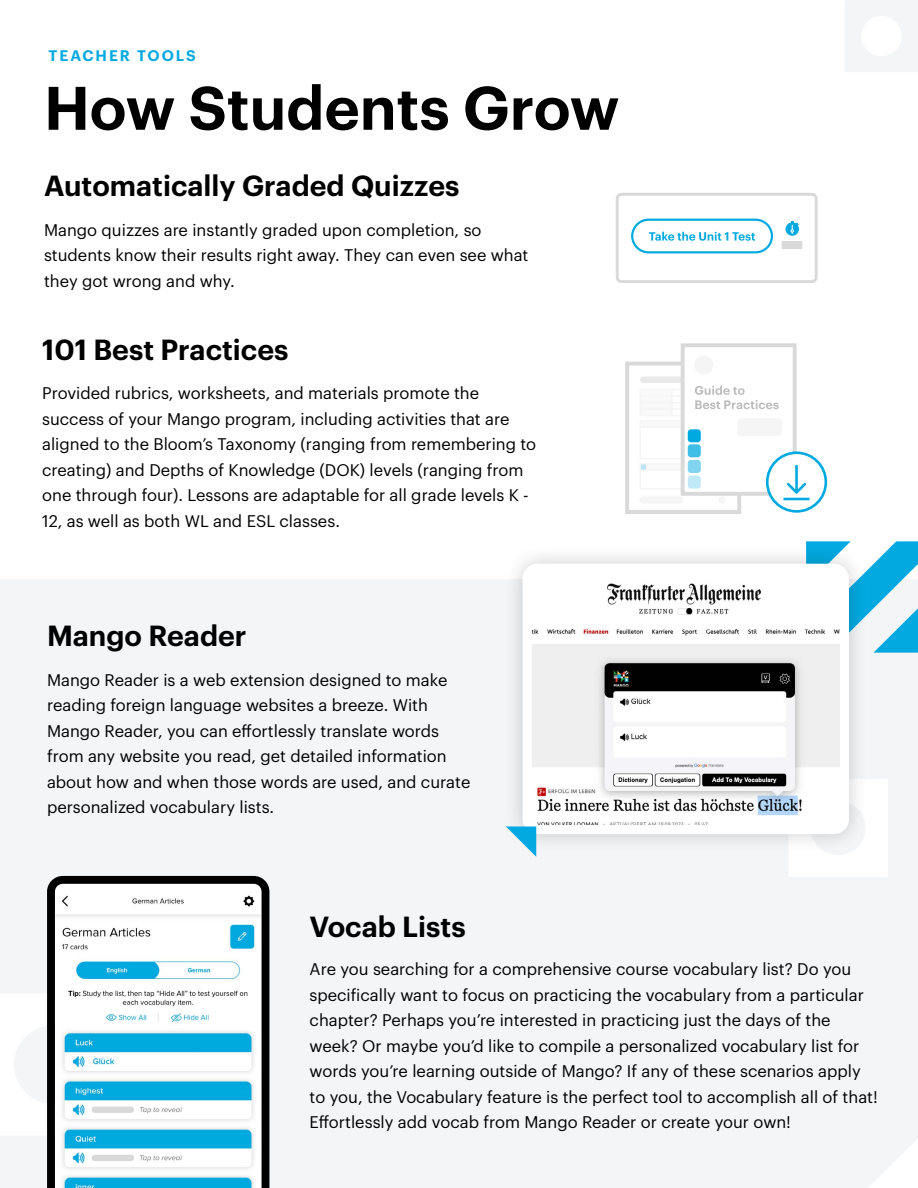
<style>
.page{position:relative;width:918px;height:1188px;background:#fff}
.page>*{position:absolute;margin:0;border:0;box-sizing:border-box;transform-origin:0 0}
.t1{font:600 60px "Graphik";color:#000}
.t2{font:600 28.5px "Graphik";color:#000}
.t3{font:16.5px/25.5px "Graphik";color:#000}
.t4{font:600 15px "Graphik";letter-spacing:.13em;color:#02a9e0}
</style>
<div class="page">
<div style="left:0;top:580px;width:918px;height:608px;background:#f3f5f7"></div>
<div style="left:616px;top:193px;width:202px;height:90px;border:3px solid #d9d9d9;border-radius:4px"></div>
<div style="left:631px;top:219px;width:142px;height:34px;border:2px solid #00a9e0;border-radius:16px"></div>
<svg style="left:649px;top:232px;width:106px;height:9px"></svg>
<div style="left:786px;top:222px;width:13px;height:14px;background:#00a9e0;border-radius:50%"></div>
<svg style="left:791px;top:221px;width:8px;height:13px"></svg>
<div style="left:782px;top:241px;width:20px;height:8px;background:#d9d9d9"></div>
<div style="left:625px;top:362px;width:116px;height:152px;border:4px solid #d9d9d9"></div>
<div style="left:640px;top:377px;width:51px;height:6px;background:#e9e9e9;border-radius:3px"></div>
<div style="left:639px;top:496px;width:44px;height:8px;background:#f5f5f6;border-radius:3px"></div>
<div style="left:718px;top:496px;width:8px;height:8px;background:#f5f5f6;border-radius:50%"></div>
<div style="left:640px;top:390px;width:32px;height:6px;background:#f9f9f9"></div>
<div style="left:640px;top:421px;width:86px;height:6px;background:#f9f9f9"></div>
<div style="left:640px;top:464px;width:86px;height:6px;background:#f9f9f9"></div>
<div style="left:640px;top:464px;width:7px;height:6px;background:#bbe5f2"></div>
<div style="left:640px;top:463px;width:7px;height:8px;border:1px solid #f5f5f6"></div>
<div style="left:640px;top:403px;width:32px;height:6px;background:#f9f9f9"></div>
<div style="left:640px;top:396px;width:32px;height:7px;background:#f9f9f9"></div>
<div style="left:640px;top:409px;width:32px;height:7px;background:#f9f9f9"></div>
<div style="left:683px;top:345px;width:112px;height:149px;background:#fff"></div>
<div style="left:681px;top:343px;width:116px;height:153px;border:4px solid #d9d9d9"></div>
<div style="left:688px;top:460px;width:13px;height:13px;background:#80d4ef;border-radius:3px"></div>
<div style="left:688px;top:444px;width:13px;height:13px;background:#40bee7;border-radius:3px"></div>
<div style="left:688px;top:429px;width:13px;height:13px;background:#00a9e0;border-radius:3px"></div>
<div style="left:688px;top:476px;width:13px;height:13px;background:#c0e9f7;border-radius:3px"></div>
<div style="left:737px;top:418px;width:45px;height:18px;background:#f5f5f6;border-radius:4px"></div>
<div style="left:694px;top:356px;width:19px;height:19px;background:#f5f5f6;border-radius:50%"></div>
<svg style="left:695px;top:386px;width:84px;height:23px"></svg>
<div style="left:767px;top:453px;width:59px;height:58px;background:#fff;border-radius:50%"></div>
<div style="left:766px;top:451px;width:61px;height:62px;border:3px solid #00a9e0;border-radius:50%"></div>
<svg style="left:787px;top:465px;width:19px;height:29px"></svg>
<hr style="left:784px;top:498px;width:26px;height:2px;background:#00a9e0">
<svg style="left:806px;top:541px;width:112px;height:112px"></svg>
<svg style="left:869px;top:1139px;width:49px;height:49px"></svg>
<svg style="left:0;top:994px;width:47px;height:141px"></svg>
<div style="left:789px;top:779px;width:98px;height:97px;background:#fff"></div>
<svg style="left:845px;top:0;width:73px;height:72px"></svg>
<div style="left:503px;top:543px;width:366px;height:312px;background:#000;opacity:.2"></div>
<div style="left:527px;top:568px;width:317px;height:262px;background:#fff;border-radius:10px"></div>
<img style="left:533px;top:583px;width:306px;height:241px">
<div style="left:523px;top:564px;width:326px;height:270px;border:9px solid #fff;border-radius:10px"></div>
<svg style="left:47px;top:876px;width:222px;height:312px"></svg>
<svg style="left:506px;top:826px;width:30px;height:31px"></svg>
<p class="t4" style="left:49px;top:44px;width:149px">TEACHER TOOLS</p>
<h1 class="t1" style="left:44px;top:62px;width:577px">How Students Grow</h1>
<h2 class="t2" style="left:44px;top:164px;width:417px">Automatically Graded Quizzes</h2>
<p class="t3" style="left:44px;top:216px;width:486px">Mango quizzes are instantly graded upon completion, so students know their results right away. They can even see what they got wrong and why.</p>
<h2 class="t2" style="left:42px;top:328px;width:248px">101 Best Practices</h2>
<p class="t3" style="left:42px;top:379px;width:496px">Provided rubrics, worksheets, and materials promote the success of your Mango program, including activities that are aligned to the Bloom’s Taxonomy (ranging from remembering to creating) and Depths of Knowledge (DOK) levels (ranging from one through four). Lessons are adaptable for all grade levels K - 12, as well as both WL and ESL classes.</p>
<h2 class="t2" style="left:47px;top:613px;width:201px">Mango Reader</h2>
<p class="t3" style="left:47px;top:666px;width:425px">Mango Reader is a web extension designed to make reading foreign language websites a breeze. With Mango Reader, you can effortlessly translate words from any website you read, get detailed information about how and when those words are used, and curate personalized vocabulary lists.</p>
<h2 class="t2" style="left:310px;top:904px;width:158px">Vocab Lists</h2>
<p class="t3" style="left:310px;top:955px;width:570px">Are you searching for a comprehensive course vocabulary list? Do you specifically want to focus on practicing the vocabulary from a particular chapter? Perhaps you’re interested in practicing just the days of the week? Or maybe you’d like to compile a personalized vocabulary list for words you’re learning outside of Mango? If any of these scenarios apply to you, the Vocabulary feature is the perfect tool to accomplish all of that!<br>Effortlessly add vocab from Mango Reader or create your own!</p>
</div>
